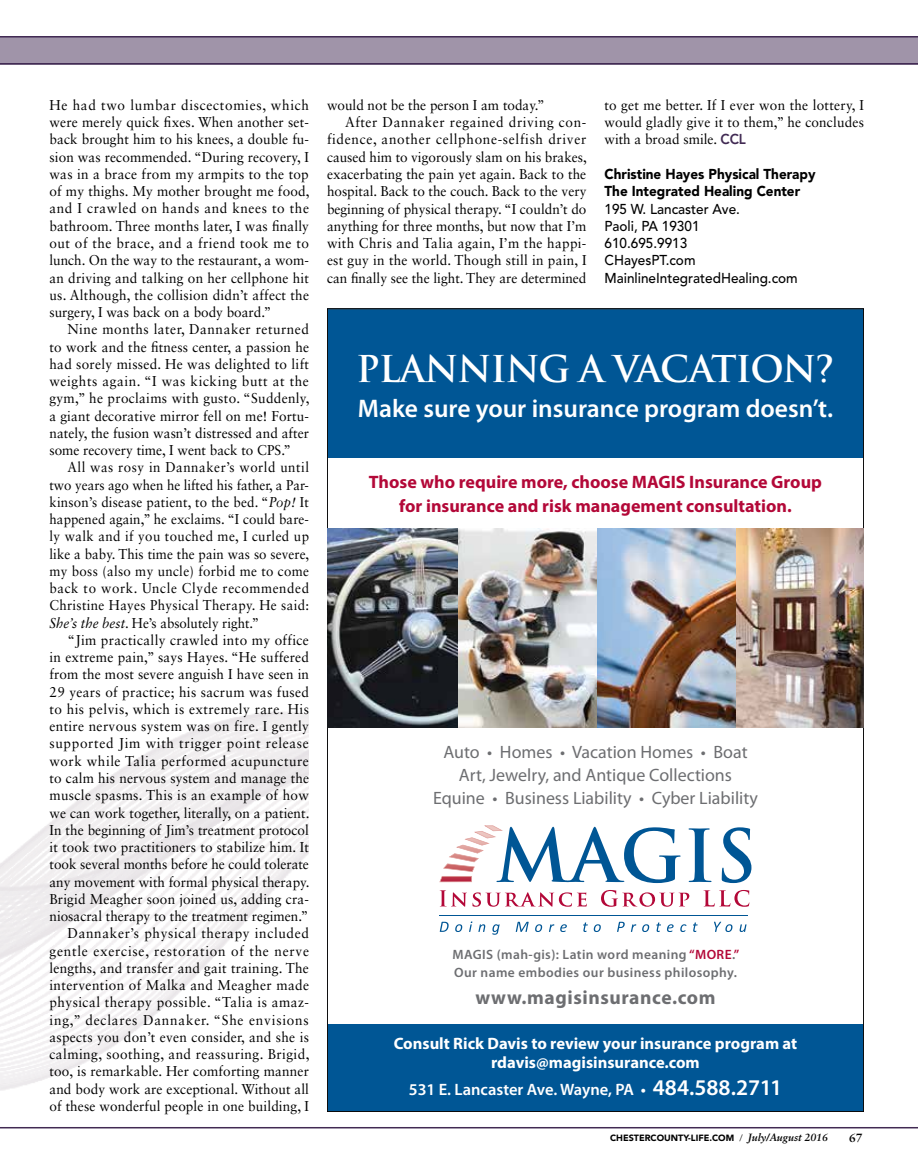
<style>
.page{position:relative;width:918px;height:1175px;background:#fff}
.page>*{position:absolute;margin:0;border:0;box-sizing:border-box;transform-origin:0 0}
.t1{font:700 36px "Trajan";letter-spacing:-.03em;color:#fff}
.t2{font:600 25.5px "Myriad Pro";color:#fff}
.t3{font:700 19.5px "Myriad Pro";letter-spacing:.03em;color:#6d6e71}
.t4{font:700 18px/24px "Myriad Pro";color:#b30838;text-align:center}
.t5{font:17.85px/22.5px "Myriad Pro";color:#6d6e71;text-align:center}
.t6{font:700 16.5px/19.5px "Myriad Pro";color:#fff;text-align:center}
.t7{font:600 16.5px "Myriad Pro";color:#fff}
.t8{font:14.25px/17.2px "Sabon LT Std";letter-spacing:.015em;color:#000;text-align:justify;scale:.95 1}
.t9{font:14.25px/17.2px "Sabon LT Std";letter-spacing:.015em;color:#000;text-align:justify;scale:.93 1}
.t10{font:500 14.25px/17.2px "Avenir LT Std";color:#000;scale:.95 1}
.t11{font:900 14.25px/17.2px "Avenir LT Std";color:#000;scale:.95 1}
.t12{font:14.25px "Sabon LT Std";letter-spacing:.05em;color:#000;scale:.95 1}
.t13{font:14.25px "Sabon LT Std";letter-spacing:.045em;color:#000;scale:.95 1}
.t14{font:600 13.5px/18px "Myriad Pro";letter-spacing:.03em;color:#6d6e71}
.t15{font:700 12px "Sabon LT Std";color:#000}
.t16{font:900 9px "Avenir LT Std";color:#000}
.s1{font-style:italic}
.s2{font-family:"Avenir LT Std";font-weight:800;color:#412a53}
.s3{color:#b30838}
.s4{font-size:22.5px}
.s5{font-weight:300}
.s6{font-family:"Sabon LT Std";font-weight:700;font-style:italic;font-size:10.5px}
</style>
<div class="page">
<div style="left:0;top:37px;width:918px;height:27px;background:#a094a9"></div>
<hr style="left:0;top:1126px;width:918px;height:2px;background:#412a53">
<hr style="left:0;top:36px;width:918px;height:2px;background:#412a53">
<hr style="left:0;top:63px;width:918px;height:1px;background:#412a53">
<div style="left:327px;top:308px;width:537px;height:150px;background:#005695"></div>
<div style="left:327px;top:1024px;width:537px;height:88px;background:#005695"></div>
<svg style="left:440px;top:890px;width:309px;height:16px"></svg>
<svg style="left:440px;top:921px;width:307px;height:13px"></svg>
<hr style="left:439px;top:914px;width:308px;height:1px;background:#005695">
<svg style="left:439px;top:825px;width:312px;height:58px"></svg>
<img style="left:327px;top:529px;width:537px;height:198px">
<p class="t8" style="left:50px;top:96px;width:275px">He had two lumbar discectomies, which were merely quick fixes. When another set&shy;back brought him to his knees, a double fu&shy;sion was recommended. “During recovery, I was in a brace from my armpits to the top of my thighs. My mother brought me food, and I crawled on hands and knees to the bathroom. Three months later, I was finally out of the brace, and a friend took me to lunch. On the way to the restaurant, a wom&shy;an driving and talking on her cellphone hit us. Although, the collision didn’t affect the surgery, I was back on a body board.”</p>
<p class="t8" style="left:50px;top:320px;width:275px;text-indent:18px">Nine months later, Dannaker returned to work and the fitness center, a passion he had sorely missed. He was delighted to lift weights again. “I was kicking butt at the gym,” he proclaims with gusto. “Suddenly, a giant decorative mirror fell on me! Fortu&shy;nately, the fusion wasn’t distressed and after some recovery time, I went back to CPS.”</p>
<p class="t9" style="left:50px;top:458px;width:281px;text-indent:18px">All was rosy in Dannaker’s world until two years ago when he lifted his father, a Par&shy;kinson’s disease patient, to the bed. “<span class="s1">Pop!</span> It happened again,” he exclaims. “I could bare&shy;ly walk and if you touched me, I curled up like a baby. This time the pain was so severe, my boss (also my uncle) forbid me to come back to work. Uncle Clyde recommended Christine Hayes Physical Therapy. He said:<br><span class="s1">She’s the best</span>. He’s absolutely right.”</p>
<p class="t8" style="left:49px;top:631px;width:275px;text-align:right">“Jim practically crawled into my office<br>in extreme pain,” says Hayes. “He suffered from the most severe anguish I have seen in 29 years of practice; his sacrum was fused to his pelvis, which is extremely rare. His entire nervous system was on fire. I gently supported Jim with trigger point release work while Talia performed acupuncture to calm his nervous system and manage the muscle spasms. This is an example of how we can work together, literally, on a patient.<br>In the beginning of Jim’s treatment protocol it took two practitioners to stabilize him. It took several months before he could tolerate any movement with formal physical therapy.<br>Brigid Meagher soon joined us, adding cra&shy;niosacral therapy to the treatment regimen.” Dannaker’s physical therapy included gentle exercise, restoration of the nerve lengths, and transfer and gait training. The intervention of Malka and Meagher made physical therapy possible. “Talia is amaz&shy;ing,” declares Dannaker. “She envisions aspects you don’t even consider, and she is calming, soothing, and reassuring. Brigid, too, is remarkable. Her comforting manner and body work are exceptional. Without all of these wonderful people in one building, I</p>
<p class="t8" style="left:327px;top:96px;width:231px">would not be the person I am today.”</p>
<p class="t13" style="left:345px;top:114px;width:256px">After Dannaker regained driving con-</p>
<p class="t12" style="left:327px;top:131px;width:275px">fidence, another cellphone-selfish driver</p>
<p class="t8" style="left:327px;top:148px;width:275px">caused him to vigorously slam on his brakes,</p>
<p class="t8" style="left:327px;top:165px;width:274px">exacerbating the pain yet again. Back to the</p>
<p class="t8" style="left:327px;top:182px;width:275px">hospital. Back to the couch. Back to the very</p>
<p class="t8" style="left:327px;top:200px;width:275px">beginning of physical therapy. “I couldn’t do</p>
<p class="t8" style="left:327px;top:217px;width:275px">anything for three months, but now that I’m</p>
<p class="t8" style="left:327px;top:234px;width:275px">with Chris and Talia again, I’m the happi-</p>
<p class="t8" style="left:327px;top:251px;width:275px">est guy in the world. Though still in pain, I</p>
<p class="t8" style="left:327px;top:269px;width:275px">can finally see the light. They are determined</p>
<p class="t8" style="left:605px;top:96px;width:275px">to get me better. If I ever won the lottery, I would gladly give it to them,” he concludes with a broad smile. <span class="s2">CCL</span></p>
<p class="t11" style="left:605px;top:165px;width:224px">Christine Hayes Physical Therapy<br>The Integrated Healing Center</p>
<p class="t10" style="left:605px;top:200px;width:205px">195 W. Lancaster Ave.<br>Paoli, PA 19301<br>610.695.9913<br>CHayesPT.com<br>MainlineIntegratedHealing.com</p>
<h1 class="t1" style="left:356px;top:346px;width:480px">PLANNING A VACATION?</h1>
<h2 class="t2" style="left:358px;top:392px;width:477px">Make sure your insurance program doesn’t.</h2>
<p class="t4" style="left:369px;top:470px;width:455px">Those who require more, choose MAGIS Insurance Group for insurance and risk management consultation.</p>
<p class="t5" style="left:433px;top:741px;width:326px">Auto • Homes • Vacation Homes • Boat<br>Art, Jewelry, and Antique Collections<br>Equine • Business Liability • Cyber Liability</p>
<p class="t14" style="left:453px;top:945px;width:288px">MAGIS (mah-gis): Latin word meaning <span class="s3">“MORE</span>.<span class="s3">”<br></span>Our name embodies our business philosophy.</p>
<h3 class="t3" style="left:475px;top:985px;width:242px">www.magisinsurance.com</h3>
<p class="t6" style="left:394px;top:1032px;width:405px">Consult Rick Davis to review your insurance program at rdavis@magisinsurance.com</p>
<p class="t7" style="left:409px;top:1079px;width:375px">531 E. Lancaster Ave. Wayne, PA • <span class="s4">484.588.2711</span></p>
<p class="t16" style="left:610px;top:1132px;width:219px">CHESTERCOUNTY-LIFE.COM <span class="s5">/</span> <span class="s6">July/August 2016</span></p>
<p class="t15" style="left:849px;top:1130px;width:15px">67</p>
</div>
